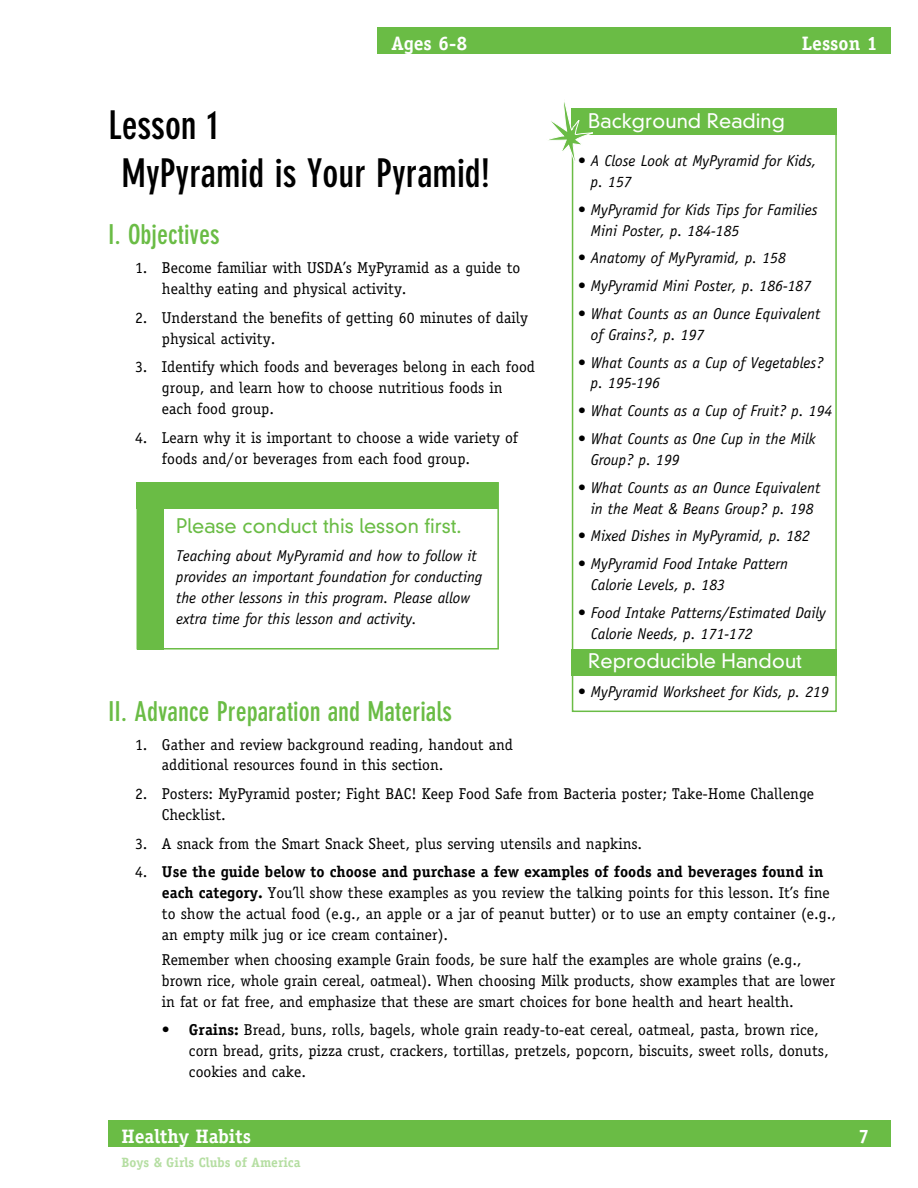
<style>
.page{position:relative;width:918px;height:1188px;background:#fff}
.page>*{position:absolute;margin:0;border:0;box-sizing:border-box;transform-origin:0 0}
.t1{font:700 condensed 39px/48px "DIN Neuzeit Grotesk";color:#000}
.t2{font:700 condensed 27px "DIN Neuzeit Grotesk";color:#6abc45}
.t3{font:300 19.5px "DIN Neuzeit Grotesk";color:#fff}
.t4{font:700 19.5px "Officina Serif";color:#fff}
.t5{font:300 19.5px "DIN Neuzeit Grotesk";color:#6abc45}
.t6{font:15.75px/21px "Officina Serif";color:#000}
.t7{font:italic 15.75px/21px "Officina Sans";color:#000}
.t8{font:700 13.5px "Officina Serif";color:#b5dea2}
.s1{font-weight:700}
</style>
<div class="page">
<div style="left:108px;top:1120px;width:783px;height:28px;background:#6abc45"></div>
<div style="left:378px;top:27px;width:513px;height:27px;background:#6abc45"></div>
<div style="left:572px;top:649px;width:265px;height:27px;background:#6abc45"></div>
<div style="left:572px;top:108px;width:265px;height:604px;border:2px solid #6abc45"></div>
<div style="left:572px;top:108px;width:265px;height:27px;background:#6abc45"></div>
<svg style="left:548px;top:102px;width:45px;height:66px"></svg>
<div style="left:137px;top:482px;width:362px;height:168px;border:2px solid #6abc45"></div>
<div style="left:137px;top:482px;width:27px;height:167px;background:#6abc45"></div>
<div style="left:137px;top:482px;width:361px;height:27px;background:#6abc45"></div>
<p class="t4" style="left:391px;top:31px;width:77px">Ages 6-8</p>
<p class="t4" style="left:802px;top:31px;width:77px">Lesson 1</p>
<p class="t4" style="left:868px;top:31px;width:11px">a</p>
<h1 class="t1" style="left:121px;top:101px;width:370px;text-indent:-13px">Lesson 1<br>MyPyramid is Your Pyramid!</h1>
<h2 class="t2" style="left:108px;top:219px;width:113px">I. Objectives</h2>
<p class="t6" style="left:162px;top:257px;width:360px;text-indent:-27px">1. Become familiar with USDA’s MyPyramid as a guide to healthy eating and physical activity.</p>
<p class="t6" style="left:162px;top:307px;width:367px;text-indent:-27px">2. Understand the benefits of getting 60 minutes of daily physical activity.</p>
<p class="t6" style="left:162px;top:357px;width:375px;text-indent:-27px">3. Identify which foods and beverages belong in each food group, and learn how to choose nutritious foods in each food group.</p>
<p class="t6" style="left:162px;top:427px;width:358px;text-indent:-27px">4. Learn why it is important to choose a wide variety of foods and/or beverages from each food group.</p>
<p class="t5" style="left:176px;top:514px;width:287px">Please conduct this lesson first.</p>
<p class="t7" style="left:176px;top:545px;width:308px">Teaching about MyPyramid and how to follow it provides an important foundation for conducting the other lessons in this program. Please allow extra time for this lesson and activity.</p>
<p class="t3" style="left:588px;top:110px;width:198px">Background Reading</p>
<p class="t7" style="left:591px;top:150px;width:227px;text-indent:-13px">• A Close Look at MyPyramid for Kids, p. 157</p>
<p class="t7" style="left:591px;top:199px;width:228px;text-indent:-13px">• MyPyramid for Kids Tips for Families<br>Mini Poster, p. 184-185</p>
<p class="t7" style="left:578px;top:248px;width:210px">• Anatomy of MyPyramid, p. 158</p>
<p class="t7" style="left:578px;top:275px;width:235px">• MyPyramid Mini Poster, p. 186-187</p>
<p class="t7" style="left:591px;top:303px;width:231px;text-indent:-13px">• What Counts as an Ounce Equivalent of Grains?, p. 197</p>
<p class="t7" style="left:591px;top:352px;width:234px;text-indent:-13px">• What Counts as a Cup of Vegetables? p. 195-196</p>
<p class="t7" style="left:578px;top:400px;width:256px">• What Counts as a Cup of Fruit? p. 194</p>
<p class="t7" style="left:591px;top:428px;width:226px;text-indent:-13px">• What Counts as One Cup in the Milk<br>Group? p. 199</p>
<p class="t7" style="left:578px;top:477px;width:244px;text-align:center">• What Counts as an Ounce Equivalent in the Meat &amp; Beans Group? p. 198</p>
<p class="t7" style="left:578px;top:525px;width:234px">• Mixed Dishes in MyPyramid, p. 182</p>
<p class="t7" style="left:591px;top:553px;width:199px;text-indent:-13px">• MyPyramid Food Intake Pattern<br>Calorie Levels, p. 183</p>
<p class="t7" style="left:591px;top:602px;width:237px;text-indent:-13px">• Food Intake Patterns/Estimated Daily<br>Calorie Needs, p. 171-172</p>
<p class="t3" style="left:588px;top:650px;width:215px">Reproducible Handout</p>
<p class="t7" style="left:578px;top:681px;width:253px">• MyPyramid Worksheet for Kids, p. 219</p>
<h2 class="t2" style="left:108px;top:696px;width:345px">II. Advance Preparation and Materials</h2>
<p class="t6" style="left:162px;top:734px;width:353px;text-indent:-27px">1. Gather and review background reading, handout and additional resources found in this section.</p>
<p class="t6" style="left:162px;top:783px;width:654px;text-indent:-27px">2. Posters: MyPyramid poster; Fight BAC! Keep Food Safe from Bacteria poster; Take-Home Challenge<br>Checklist.</p>
<p class="t6" style="left:135px;top:833px;width:509px">3. A snack from the Smart Snack Sheet, plus serving utensils and napkins.</p>
<p class="t6" style="left:162px;top:862px;width:676px;text-indent:-27px">4. <span class="s1">Use the guide below to choose and purchase a few examples of foods and beverages found in each category.</span> You’ll show these examples as you review the talking points for this lesson. It’s fine to show the actual food (e.g., an apple or a jar of peanut butter) or to use an empty container (e.g., an empty milk jug or ice cream container).</p>
<p class="t6" style="left:162px;top:949px;width:675px">Remember when choosing example Grain foods, be sure half the examples are whole grains (e.g., brown rice, whole grain cereal, oatmeal). When choosing Milk products, show examples that are lower in fat or fat free, and emphasize that these are smart choices for bone health and heart health.</p>
<p class="t6" style="left:189px;top:1020px;width:641px;text-indent:-27px">• <span class="s1">Grains:</span> Bread, buns, rolls, bagels, whole grain ready-to-eat cereal, oatmeal, pasta, brown rice, corn bread, grits, pizza crust, crackers, tortillas, pretzels, popcorn, biscuits, sweet rolls, donuts, cookies and cake.</p>
<p class="t4" style="left:122px;top:1125px;width:131px">Healthy Habits</p>
<p class="t8" style="left:122px;top:1154px;width:180px">Boys &amp; Girls Clubs of America</p>
<p class="t4" style="left:858px;top:1125px;width:12px">7</p>
</div>
